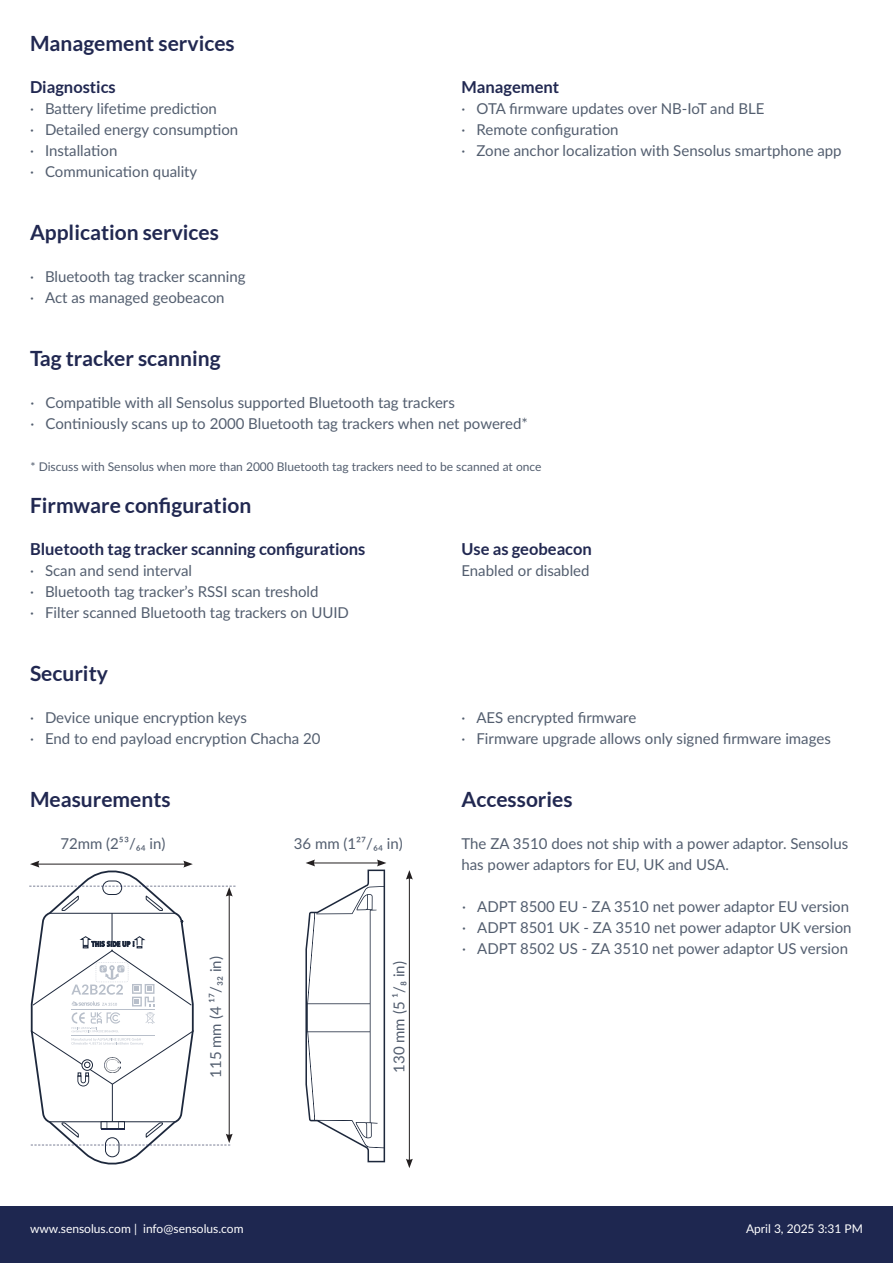
<style>
.page{position:relative;width:893px;height:1263px;background:#fff}
.page>*{position:absolute;margin:0;border:0;box-sizing:border-box;transform-origin:0 0}
.t1{font:700 21px "Lato";color:#212851}
.H3_left_aligned{font:700 16.5px "Lato";color:#212851}
.Details_list{font:15px/21px "Lato";color:#535e6f}
.Size_values{font:15px "Lato";color:#535e6f}
.Details_list-2{font:12px "Lato";color:#535e6f}
.t2{font:12px "Lato";color:#fff}
</style>
<div class="page">
<div style="left:0;top:1206px;width:893px;height:57px;background:#1e2750"></div>
<hr style="left:37px;top:864px;width:149px;height:1px;background:#231f20">
<svg style="left:183px;top:861px;width:10px;height:6px"></svg>
<svg style="left:30px;top:861px;width:9px;height:6px"></svg>
<svg style="left:86px;top:870px;width:53px;height:294px"></svg>
<hr style="left:409px;top:877px;width:1px;height:284px;background:#231f20">
<svg style="left:406px;top:870px;width:7px;height:9px"></svg>
<svg style="left:406px;top:1159px;width:7px;height:9px"></svg>
<svg style="left:306px;top:859px;width:80px;height:303px"></svg>
<svg style="left:29px;top:880px;width:207px;height:277px"></svg>
<h2 class="t1" style="left:30px;top:31px;width:206px">Management services</h2>
<p class="H3_left_aligned" style="left:30px;top:78px;width:87px">Diagnostics</p>
<p class="H3_left_aligned" style="left:461px;top:78px;width:99px">Management</p>
<p class="Details_list" style="left:30px;top:97px;width:188px">· Battery lifetime prediction</p>
<p class="Details_list" style="left:30px;top:118px;width:210px">· Detailed energy consumption</p>
<p class="Details_list" style="left:30px;top:139px;width:89px">· Installation</p>
<p class="Details_list" style="left:30px;top:160px;width:169px">· Communication quality</p>
<h2 class="t1" style="left:30px;top:220px;width:190px">Application services</h2>
<p class="Details_list" style="left:30px;top:265px;width:217px">· Bluetooth tag tracker scanning</p>
<p class="Details_list" style="left:30px;top:286px;width:196px">· Act as managed geobeacon</p>
<p class="Details_list" style="left:461px;top:97px;width:304px">· OTA firmware updates over NB-IoT and BLE</p>
<p class="Details_list" style="left:461px;top:118px;width:159px">· Remote configuration</p>
<p class="Details_list" style="left:461px;top:139px;width:382px">· Zone anchor localization with Sensolus smartphone app</p>
<h2 class="t1" style="left:30px;top:346px;width:192px">Tag tracker scanning</h2>
<p class="Details_list" style="left:31px;top:391px;width:426px">· Compatible with all Sensolus supported Bluetooth tag trackers</p>
<p class="Details_list" style="left:31px;top:412px;width:499px">· Continiously scans up to 2000 Bluetooth tag trackers when net powered*</p>
<p class="Details_list-2" style="left:31px;top:458px;width:512px">* Discuss with Sensolus when more than 2000 Bluetooth tag trackers need to be scanned at once</p>
<h2 class="t1" style="left:30px;top:493px;width:223px">Firmware configuration</h2>
<p class="H3_left_aligned" style="left:30px;top:540px;width:337px">Bluetooth tag tracker scanning configurations</p>
<p class="Details_list" style="left:30px;top:559px;width:164px">· Scan and send interval</p>
<p class="Details_list" style="left:30px;top:580px;width:290px">· Bluetooth tag tracker’s RSSI scan treshold</p>
<p class="Details_list" style="left:30px;top:601px;width:321px">· Filter scanned Bluetooth tag trackers on UUID</p>
<h2 class="t1" style="left:30px;top:661px;width:79px">Security</h2>
<p class="Details_list" style="left:30px;top:706px;width:218px">· Device unique encryption keys</p>
<p class="Details_list" style="left:30px;top:727px;width:292px">· End to end payload encryption Chacha 20</p>
<h2 class="t1" style="left:30px;top:787px;width:142px">Measurements</h2>
<p class="Size_values" style="left:60px;top:833px;width:106px">72mm (2⁵³/₆₄ in)</p>
<p class="Size_values" style="left:294px;top:833px;width:110px">36 mm (1²⁷/₆₄ in)</p>
<p class="Size_values" style="left:205px;top:1078px;width:123px;rotate:-90deg">115 mm (4 ¹⁷/₃₂ in)</p>
<p class="Size_values" style="left:388px;top:1073px;width:113px;rotate:-90deg">130 mm (5 ¹/₈ in)</p>
<p class="H3_left_aligned" style="left:461px;top:540px;width:132px">Use as geobeacon</p>
<p class="Details_list" style="left:461px;top:559px;width:130px">Enabled or disabled</p>
<p class="Details_list" style="left:461px;top:706px;width:176px">· AES encrypted firmware</p>
<p class="Details_list" style="left:461px;top:727px;width:371px">· Firmware upgrade allows only signed firmware images</p>
<h2 class="t1" style="left:461px;top:787px;width:113px">Accessories</h2>
<p class="Details_list" style="left:461px;top:832px;width:388px">The ZA 3510 does not ship with a power adaptor. Sensolus has power adaptors for EU, UK and USA.</p>
<p class="Details_list" style="left:462px;top:895px;width:388px">· ADPT 8500 EU - ZA 3510 net power adaptor EU version</p>
<p class="Details_list" style="left:462px;top:916px;width:391px">· ADPT 8501 UK - ZA 3510 net power adaptor UK version</p>
<p class="Details_list" style="left:462px;top:937px;width:387px">· ADPT 8502 US - ZA 3510 net power adaptor US version</p>
<p class="t2" style="left:30px;top:1220px;width:215px">www.sensolus.com | info@sensolus.com</p>
<p class="t2" style="left:746px;top:1220px;width:118px">April 3, 2025 3:31 PM</p>
</div>
